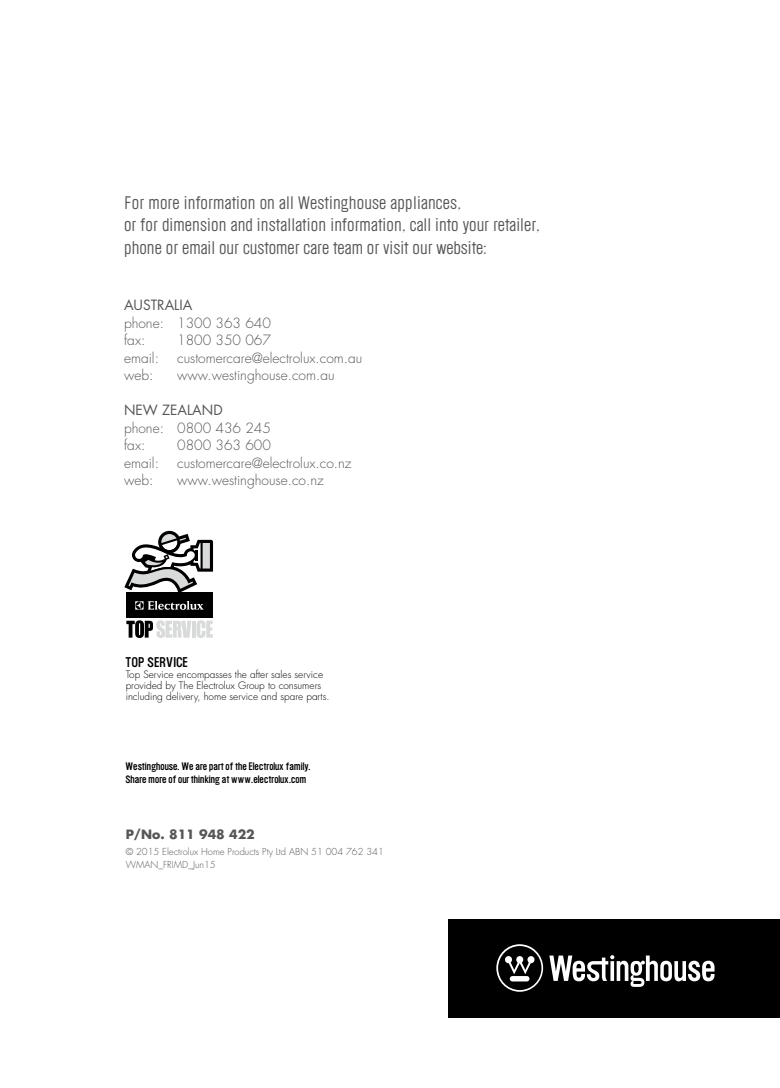
<style>
.page{position:relative;width:780px;height:1088px;background:#fff}
.page>*{position:absolute;margin:0;border:0;box-sizing:border-box;transform-origin:0 0}
.t1{font:17.5px/22.5px "Westinghouse Gothic Lt";letter-spacing:.005em;color:#565655}
.t2{font:300 13.75px/17.5px "Futura LT";color:#565655}
.t3{font:13.75px "Futura LT";color:#565655}
.t4{font:13.75px "Westinghouse Gothic Bk";color:#000}
.t5{font:700 12.5px "Futura LT";color:#565655}
.t6{font:10.62px/12.5px "Westinghouse Gothic Bk";letter-spacing:-.005em;color:#000}
.t7{font:300 10px/11.2px "Futura LT";color:#000}
.t8{font:300 9.38px/12.5px "Futura LT";color:#565655}
</style>
<div class="page">
<svg style="left:126px;top:620px;width:87px;height:18px"></svg>
<div style="left:126px;top:593px;width:87px;height:25px;background:#000"></div>
<svg style="left:135px;top:601px;width:69px;height:9px"></svg>
<svg style="left:124px;top:531px;width:89px;height:62px"></svg>
<div style="left:449px;top:919px;width:331px;height:98px;background:#000"></div>
<svg style="left:549px;top:955px;width:165px;height:32px"></svg>
<svg style="left:496px;top:944px;width:47px;height:48px"></svg>
<p class="t1" style="left:124px;top:192px;width:417px">For more information on all Westinghouse appliances,<br>or for dimension and installation information, call into your retailer, phone or email our customer care team or visit our website:</p>
<p class="t3" style="left:124px;top:296px;width:70px">AUSTRALIA</p>
<p class="t2" style="left:124px;top:314px;width:148px">phone: 1300 363 640 fax:</p>
<p class="t2" style="left:177px;top:332px;width:95px">1800 350 067</p>
<p class="t2" style="left:124px;top:349px;width:36px">email:</p>
<p class="t2" style="left:177px;top:349px;width:187px">customercare@electrolux.com.au</p>
<p class="t2" style="left:124px;top:367px;width:31px">web:</p>
<p class="t2" style="left:177px;top:367px;width:159px">www.westinghouse.com.au</p>
<p class="t3" style="left:124px;top:401px;width:100px">NEW ZEALAND</p>
<p class="t2" style="left:124px;top:419px;width:148px">phone: 0800 436 245 fax:</p>
<p class="t2" style="left:177px;top:437px;width:95px">0800 363 600</p>
<p class="t2" style="left:124px;top:454px;width:36px">email:</p>
<p class="t2" style="left:177px;top:454px;width:176px">customercare@electrolux.co.nz</p>
<p class="t2" style="left:124px;top:472px;width:31px">web:</p>
<p class="t2" style="left:177px;top:472px;width:148px">www.westinghouse.co.nz</p>
<p class="t4" style="left:126px;top:655px;width:64px">TOP SERVICE</p>
<p class="t7" style="left:126px;top:669px;width:205px">Top Service encompasses the after sales service provided by The Electrolux Group to consumers including delivery, home service and spare parts.</p>
<p class="t6" style="left:126px;top:761px;width:187px">Westinghouse. We are part of the Electrolux family.<br>Share more of our thinking at www.electrolux.com</p>
<p class="t5" style="left:126px;top:826px;width:131px">P/No. 811 948 422</p>
<p class="t8" style="left:126px;top:846px;width:260px">© 2015 Electrolux Home Products Pty Ltd ABN 51 004 762 341<br>WMAN_FRIMD_Jun15</p>
</div>
